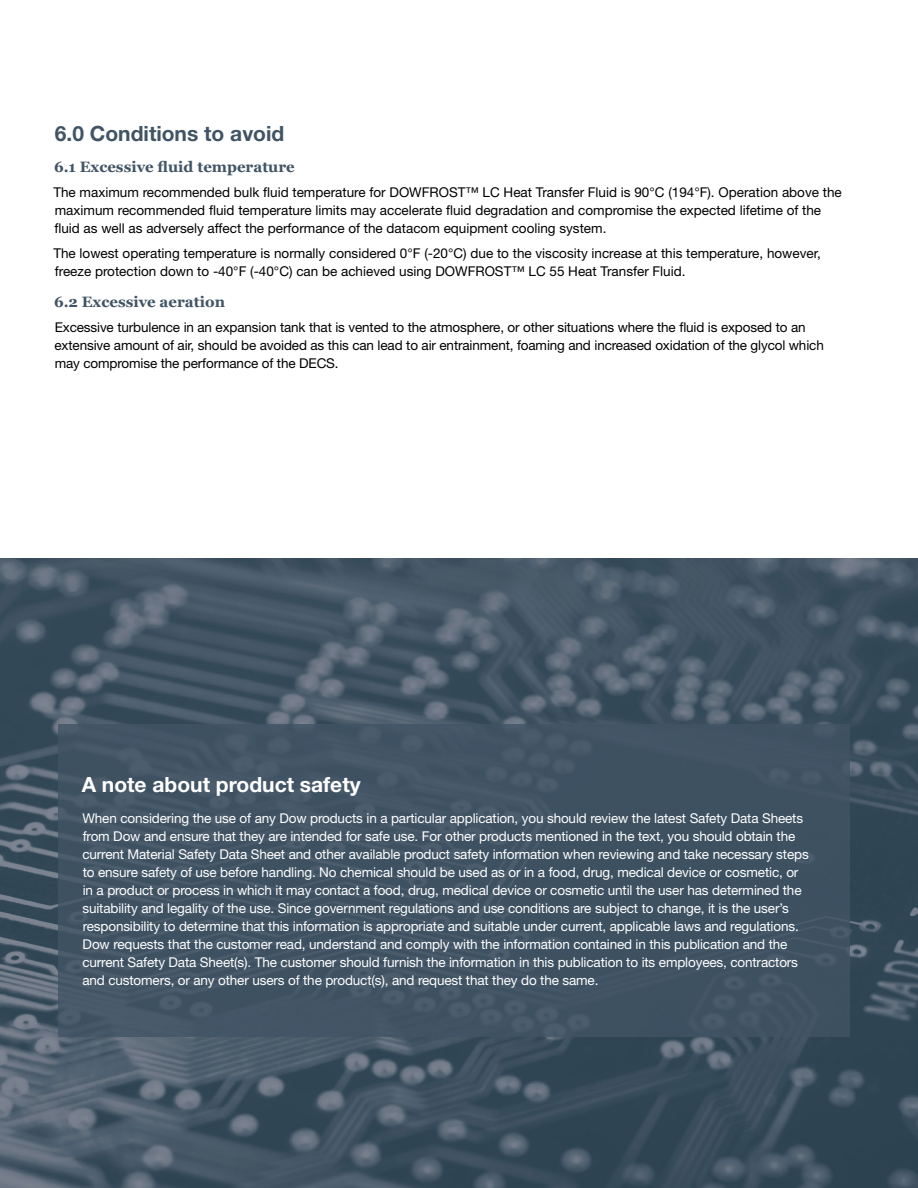
<style>
.page{position:relative;width:918px;height:1188px;background:#fff}
.page>*{position:absolute;margin:0;border:0;box-sizing:border-box;transform-origin:0 0}
.t1{font:700 21px "Helvetica Neue LT Std";color:#fff}
.t2{font:700 21px "Helvetica Neue LT Std";color:#415465}
.t3{font:700 15px "Georgia";color:#415465}
.t4{font:13.5px/18px "Helvetica Neue LT Std";letter-spacing:-.01em;color:#fff}
.t5{font:13.5px/18px "Helvetica Neue LT Std";color:#000}
</style>
<div class="page">
<img style="left:0;top:558px;width:918px;height:630px">
<div style="left:58px;top:724px;width:792px;height:313px;background:#415465"></div>
<h1 class="t2" style="left:55px;top:121px;width:231px">6.0 Conditions to avoid</h1>
<p class="t3" style="left:54px;top:158px;width:242px">6.1 Excessive fluid temperature</p>
<p class="t5" style="left:53px;top:183px;width:790px">The maximum recommended bulk fluid temperature for DOWFROST™ LC Heat Transfer Fluid is 90°C (194°F). Operation above the maximum recommended fluid temperature limits may accelerate fluid degradation and compromise the expected lifetime of the fluid as well as adversely affect the performance of the datacom equipment cooling system.</p>
<p class="t5" style="left:53px;top:244px;width:769px">The lowest operating temperature is normally considered 0°F (-20°C) due to the viscosity increase at this temperature, however, freeze protection down to -40°F (-40°C) can be achieved using DOWFROST™ LC 55 Heat Transfer Fluid.</p>
<p class="t3" style="left:54px;top:293px;width:173px">6.2 Excessive aeration</p>
<p class="t5" style="left:54px;top:318px;width:771px">Excessive turbulence in an expansion tank that is vented to the atmosphere, or other situations where the fluid is exposed to an extensive amount of air, should be avoided as this can lead to air entrainment, foaming and increased oxidation of the glycol which may compromise the performance of the DECS.</p>
<h1 class="t1" style="left:82px;top:771px;width:280px">A note about product safety</h1>
<p class="t4" style="left:82px;top:809px;width:728px">When considering the use of any Dow products in a particular application, you should review the latest Safety Data Sheets from Dow and ensure that they are intended for safe use. For other products mentioned in the text, you should obtain the current Material Safety Data Sheet and other available product safety information when reviewing and take necessary steps to ensure safety of use before handling. No chemical should be used as or in a food, drug, medical device or cosmetic, or in a product or process in which it may contact a food, drug, medical device or cosmetic until the user has determined the suitability and legality of the use. Since government regulations and use conditions are subject to change, it is the user’s responsibility to determine that this information is appropriate and suitable under current, applicable laws and regulations.<br>Dow requests that the customer read, understand and comply with the information contained in this publication and the current Safety Data Sheet(s). The customer should furnish the information in this publication to its employees, contractors and customers, or any other users of the product(s), and request that they do the same.</p>
</div>
